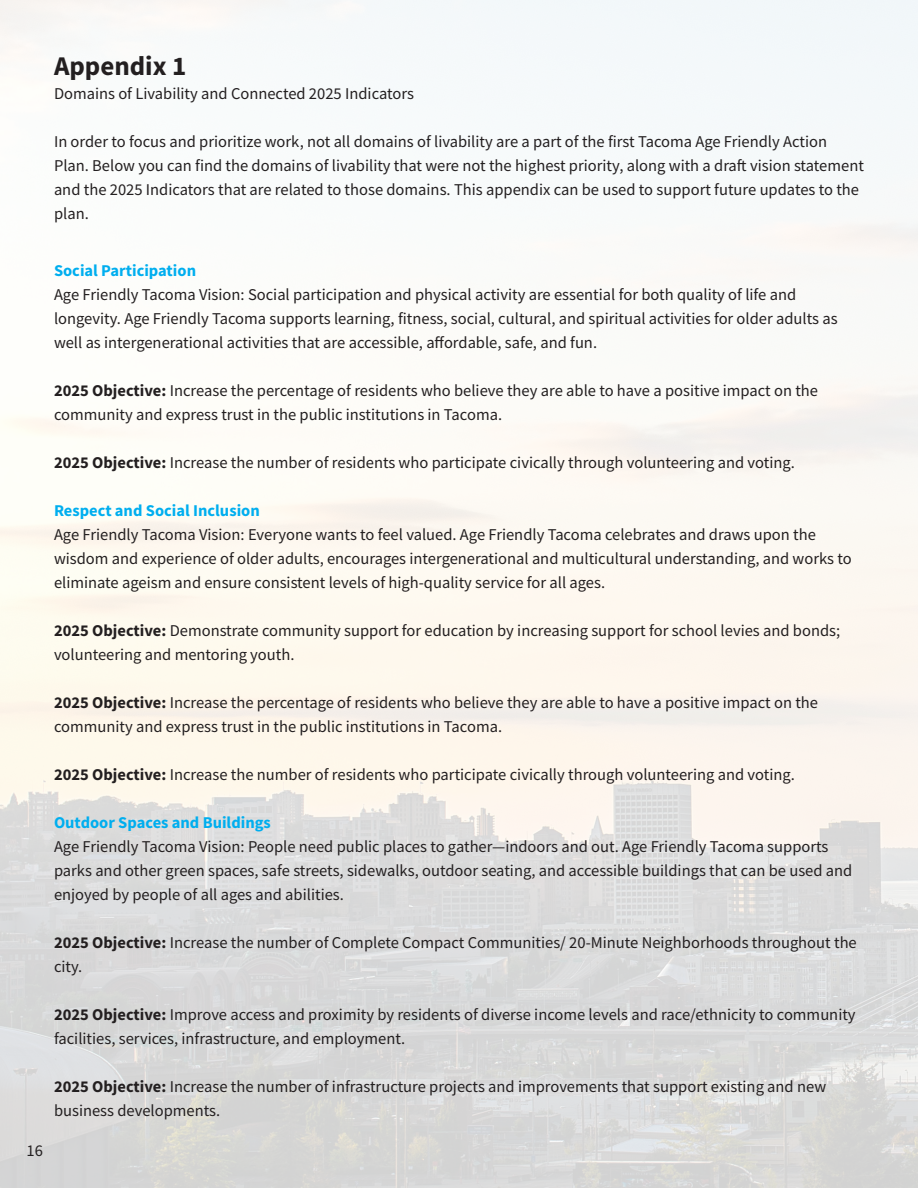
<style>
.page{position:relative;width:918px;height:1188px;background:#fff}
.page>*{position:absolute;margin:0;border:0;box-sizing:border-box;transform-origin:0 0}
.t1{font:700 27px "Source Sans Pro";color:#231f20}
.t2{font:16.5px/24px "Source Sans Pro";color:#231f20}
.t3{font:700 16.5px "Source Sans Pro";color:#00aeef}
.s1{font-weight:700}
</style>
<div class="page">
<img style="left:0;top:0;width:918px;height:1188px">
<p class="t1" style="left:54px;top:48px;width:134px">Appendix 1</p>
<p class="t2" style="left:54px;top:81px;width:361px">Domains of Livability and Connected 2025 Indicators</p>
<p class="t2" style="left:54px;top:129px;width:811px">In order to focus and prioritize work, not all domains of livability are a part of the first Tacoma Age Friendly Action Plan. Below you can find the domains of livability that were not the highest priority, along with a draft vision statement and the 2025 Indicators that are related to those domains. This appendix can be used to support future updates to the plan.</p>
<p class="t2" style="left:27px;top:1139px;width:18px">16</p>
<p class="t3" style="left:54px;top:259px;width:144px">Social Participation</p>
<p class="t2" style="left:54px;top:282px;width:785px">Age Friendly Tacoma Vision: Social participation and physical activity are essential for both quality of life and longevity. Age Friendly Tacoma supports learning, fitness, social, cultural, and spiritual activities for older adults as well as intergenerational activities that are accessible, affordable, safe, and fun.</p>
<p class="t2" style="left:54px;top:378px;width:766px"><span class="s1">2025 Objective:</span> Increase the percentage of residents who believe they are able to have a positive impact on the community and express trust in the public institutions in Tacoma.</p>
<p class="t2" style="left:54px;top:450px;width:742px"><span class="s1">2025 Objective:</span> Increase the number of residents who participate civically through volunteering and voting.</p>
<p class="t3" style="left:54px;top:499px;width:207px">Respect and Social Inclusion</p>
<p class="t2" style="left:54px;top:522px;width:799px">Age Friendly Tacoma Vision: Everyone wants to feel valued. Age Friendly Tacoma celebrates and draws upon the wisdom and experience of older adults, encourages intergenerational and multicultural understanding, and works to eliminate ageism and ensure consistent levels of high-quality service for all ages.</p>
<p class="t2" style="left:54px;top:618px;width:788px"><span class="s1">2025 Objective:</span> Demonstrate community support for education by increasing support for school levies and bonds; volunteering and mentoring youth.</p>
<p class="t2" style="left:54px;top:690px;width:766px"><span class="s1">2025 Objective:</span> Increase the percentage of residents who believe they are able to have a positive impact on the community and express trust in the public institutions in Tacoma.</p>
<p class="t2" style="left:54px;top:762px;width:742px"><span class="s1">2025 Objective:</span> Increase the number of residents who participate civically through volunteering and voting.</p>
<p class="t3" style="left:54px;top:811px;width:218px">Outdoor Spaces and Buildings</p>
<p class="t2" style="left:54px;top:834px;width:800px">Age Friendly Tacoma Vision: People need public places to gather—indoors and out. Age Friendly Tacoma supports parks and other green spaces, safe streets, sidewalks, outdoor seating, and accessible buildings that can be used and enjoyed by people of all ages and abilities.</p>
<p class="t2" style="left:54px;top:930px;width:804px"><span class="s1">2025 Objective:</span> Increase the number of Complete Compact Communities/ 20-Minute Neighborhoods throughout the city.</p>
<p class="t2" style="left:54px;top:1002px;width:803px"><span class="s1">2025 Objective:</span> Improve access and proximity by residents of diverse income levels and race/ethnicity to community facilities, services, infrastructure, and employment.</p>
<p class="t2" style="left:54px;top:1074px;width:774px"><span class="s1">2025 Objective:</span> Increase the number of infrastructure projects and improvements that support existing and new business developments.</p>
</div>
